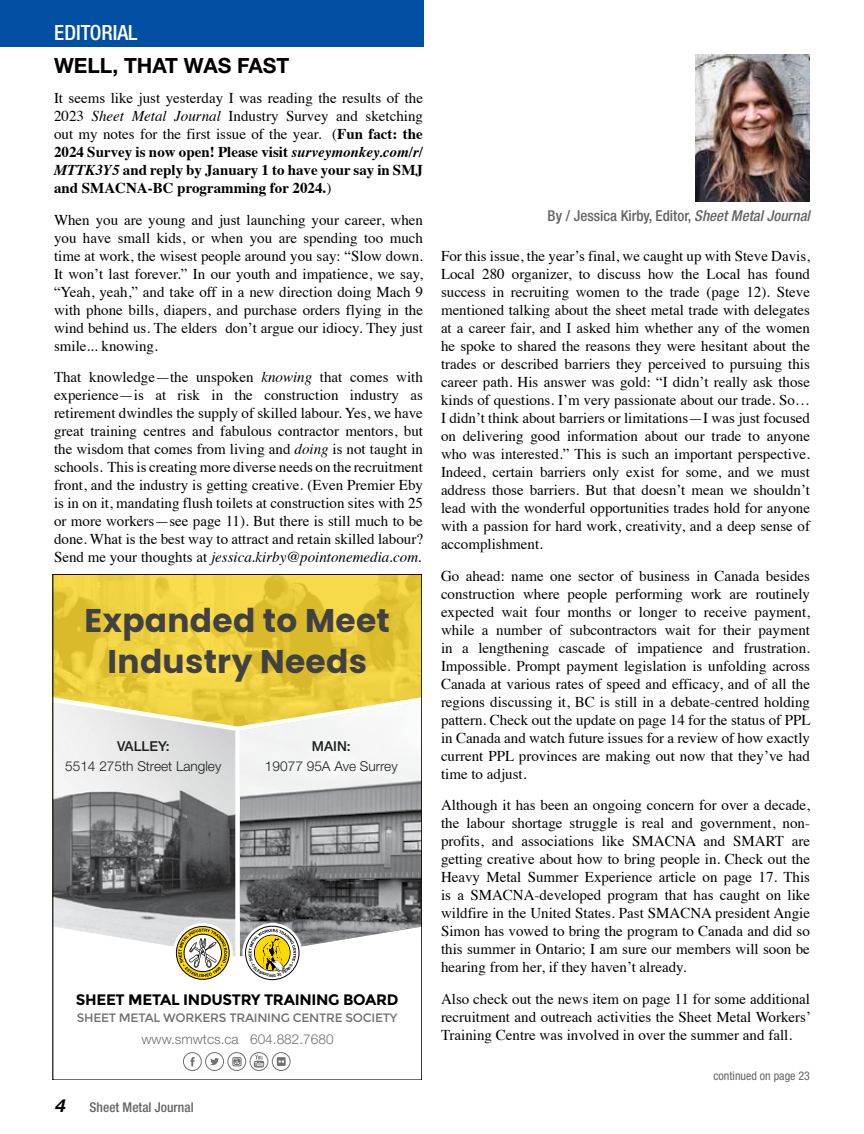
<style>
.page{position:relative;width:864px;height:1134px;background:#fff}
.page>*{position:absolute;margin:0;border:0;box-sizing:border-box;transform-origin:0 0}
.t1{font:700 32.85px/41px "Poppins";letter-spacing:.01em;color:#414042;text-align:center}
.t2{font:700 21px "Helvetica Neue LT Std";color:#000}
.t3{font:500 condensed 21px "Helvetica Neue LT Std";color:#fff}
.t4{font:italic 700 18px "Helvetica Neue LT Std";color:#000}
.t5{font:700 15.15px "Montserrat";letter-spacing:-.02em;color:#000}
.t6{font:15px/18px "Times";color:#000;text-align:justify}
.t7{font:500 condensed 15px "Helvetica Neue LT Std";color:#636466}
.t8{font:300 13.65px "Helvetica Neue LT Std";color:#1c1e1f}
.t9{font:300 13.65px "Helvetica Neue LT Std";color:#707172}
.t10{font:500 13.65px "Helvetica Neue LT Std";color:#1c1e1f}
.t11{font:500 condensed 13.5px "Helvetica Neue LT Std";color:#636466}
.t12{font:12.15px "Montserrat";letter-spacing:-.02em;color:#707172}
.t13{font:condensed 12px "Helvetica Neue LT Std";color:#636466}
.s1{font-style:italic}
.s2{font-weight:700}
.s3{font-weight:700;font-style:italic}
</style>
<div class="page">
<div style="left:0;top:0;width:424px;height:47px;background:#004fa3"></div>
<img style="left:696px;top:54px;width:114px;height:148px">
<svg style="left:55px;top:576px;width:365px;height:116px;background:#eacc3c"></svg>
<img style="left:55px;top:733px;width:180px;height:194px">
<img style="left:240px;top:733px;width:180px;height:194px">
<svg style="left:57px;top:927px;width:362px;height:144px"></svg>
<svg style="left:190px;top:1057px;width:5px;height:9px"></svg>
<div style="left:183px;top:1052px;width:19px;height:19px;border:1px solid #707172;border-radius:50%"></div>
<svg style="left:232px;top:1057px;width:10px;height:10px"></svg>
<div style="left:227px;top:1052px;width:19px;height:19px;border:1px solid #707172;border-radius:50%"></div>
<svg style="left:210px;top:1058px;width:9px;height:7px"></svg>
<div style="left:205px;top:1052px;width:19px;height:19px;border:1px solid #707172;border-radius:50%"></div>
<div style="left:250px;top:1052px;width:18px;height:19px;border:1px solid #707172;border-radius:50%"></div>
<svg style="left:254px;top:1055px;width:10px;height:13px"></svg>
<svg style="left:277px;top:1057px;width:9px;height:9px"></svg>
<div style="left:272px;top:1052px;width:19px;height:19px;border:1px solid #707172;border-radius:50%"></div>
<svg style="left:173px;top:923px;width:60px;height:60px"></svg>
<div style="left:176px;top:926px;width:53px;height:53px;border:1px solid #000;border-radius:50%"></div>
<svg style="left:178px;top:929px;width:49px;height:48px"></svg>
<svg style="left:242px;top:923px;width:60px;height:60px"></svg>
<div style="left:246px;top:926px;width:53px;height:54px;border:9px solid #fff;border-radius:50%"></div>
<div style="left:245px;top:926px;width:54px;height:54px;border:1px solid #000;border-radius:50%"></div>
<div style="left:235px;top:729px;width:5px;height:228px;background:#fff"></div>
<svg style="left:55px;top:692px;width:365px;height:41px"></svg>
<svg style="left:249px;top:929px;width:47px;height:48px"></svg>
<h2 class="t3" style="left:54px;top:20px;width:85px">EDITORIAL</h2>
<h2 class="t2" style="left:54px;top:53px;width:237px">WELL, THAT WAS FAST</h2>
<p class="t6" style="left:54px;top:88px;width:371px">It seems like just yesterday I was reading the results of the 2023 <span class="s1">Sheet Metal Journal</span> Industry Survey and sketching out my notes for the first issue of the year. (<span class="s2">Fun fact: the 2024 Survey is now open! Please visit</span> <span class="s3">surveymonkey.com/r/ MTTK3Y5</span> <span class="s2">and reply by January 1 to have your say in SMJ and SMACNA-BC programming for 2024.</span>)</p>
<p class="t6" style="left:54px;top:210px;width:371px">When you are young and just launching your career, when you have small kids, or when you are spending too much time at work, the wisest people around you say: “Slow down.<br>It won’t last forever.” In our youth and impatience, we say, “Yeah, yeah,” and take off in a new direction doing Mach 9 with phone bills, diapers, and purchase orders flying in the wind behind us. The elders don’t argue our idiocy. They just smile... knowing.</p>
<p class="t6" style="left:54px;top:367px;width:371px">That knowledge—the unspoken <span class="s1">knowing</span> that comes with experience—is at risk in the construction industry as retirement dwindles the supply of skilled labour. Yes, we have great training centres and fabulous contractor mentors, but the wisdom that comes from living and <span class="s1">doing</span> is not taught in schools. This is creating more diverse needs on the recruitment front, and the industry is getting creative. (Even Premier Eby is in on it, mandating flush toilets at construction sites with 25 or more workers—see page 11). But there is still much to be done. What is the best way to attract and retain skilled labour?<br>Send me your thoughts at <span class="s1">jessica.kirby@pointonemedia.com.</span></p>
<h1 class="t1" style="left:85px;top:600px;width:307px">Expanded to Meet<br>Industry Needs</h1>
<p class="t10" style="left:117px;top:738px;width:54px">VALLEY:</p>
<p class="t8" style="left:65px;top:758px;width:158px">5514 275th Street Langley</p>
<p class="t10" style="left:312px;top:738px;width:40px">MAIN:</p>
<p class="t8" style="left:265px;top:758px;width:134px">19077 95A Ave Surrey</p>
<p class="t5" style="left:76px;top:991px;width:324px">SHEET METAL INDUSTRY TRAINING BOARD</p>
<p class="t12" style="left:77px;top:1010px;width:322px">SHEET METAL WORKERS TRAINING CENTRE SOCIETY</p>
<p class="t9" style="left:141px;top:1031px;width:194px">www.smwtcs.ca 604.882.7680</p>
<p class="t4" style="left:56px;top:1094px;width:12px">4</p>
<p class="t11" style="left:90px;top:1099px;width:106px">Sheet Metal Journal</p>
<p class="t7" style="left:548px;top:207px;width:264px">By / Jessica Kirby, Editor, <span class="s1">Sheet Metal Journal</span></p>
<p class="t6" style="left:441px;top:246px;width:371px">For this issue, the year’s final, we caught up with Steve Davis, Local 280 organizer, to discuss how the Local has found success in recruiting women to the trade (page 12). Steve mentioned talking about the sheet metal trade with delegates at a career fair, and I asked him whether any of the women he spoke to shared the reasons they were hesitant about the trades or described barriers they perceived to pursuing this career path. His answer was gold: “I didn’t really ask those kinds of questions. I’m very passionate about our trade. So… I didn’t think about barriers or limitations—I was just focused on delivering good information about our trade to anyone who was interested.” This is such an important perspective.<br>Indeed, certain barriers only exist for some, and we must address those barriers. But that doesn’t mean we shouldn’t lead with the wonderful opportunities trades hold for anyone with a passion for hard work, creativity, and a deep sense of accomplishment.</p>
<p class="t6" style="left:441px;top:566px;width:371px">Go ahead: name one sector of business in Canada besides construction where people performing work are routinely expected wait four months or longer to receive payment, while a number of subcontractors wait for their payment in a lengthening cascade of impatience and frustration.<br>Impossible. Prompt payment legislation is unfolding across Canada at various rates of speed and efficacy, and of all the regions discussing it, BC is still in a debate-centred holding pattern. Check out the update on page 14 for the status of PPL in Canada and watch future issues for a review of how exactly current PPL provinces are making out now that they’ve had time to adjust.</p>
<p class="t6" style="left:441px;top:795px;width:371px">Although it has been an ongoing concern for over a decade, the labour shortage struggle is real and government, non&shy;profits, and associations like SMACNA and SMART are getting creative about how to bring people in. Check out the Heavy Metal Summer Experience article on page 17. This is a SMACNA-developed program that has caught on like wildfire in the United States. Past SMACNA president Angie Simon has vowed to bring the program to Canada and did so this summer in Ontario; I am sure our members will soon be hearing from her, if they haven’t already.</p>
<p class="t6" style="left:441px;top:989px;width:372px">Also check out the news item on page 11 for some additional recruitment and outreach activities the Sheet Metal Workers’ Training Centre was involved in over the summer and fall.</p>
<p class="t13" style="left:714px;top:1069px;width:98px">continued on page 23</p>
</div>
